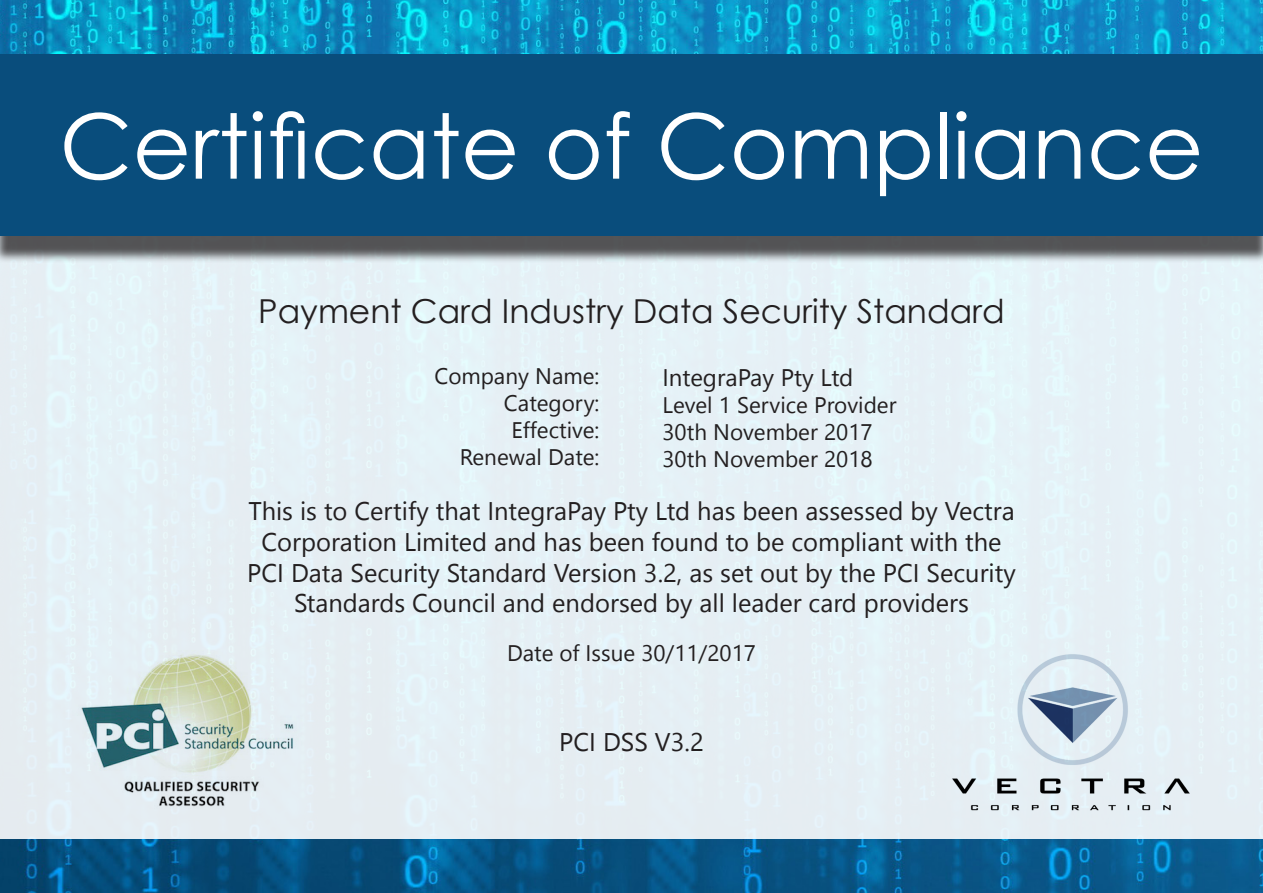
<style>
.page{position:relative;width:1263px;height:893px;background:#fff}
.page>*{position:absolute;margin:0;border:0;box-sizing:border-box;transform-origin:0 0}
.t1{font:90px "Century Gothic";color:#fff}
.t2{font:33px "Century Gothic";color:#231f20}
.t3{font:25.5px/30.6px "Nirmala UI";color:#231f20;text-align:center}
.t4{font:24px "Nirmala UI";color:#231f20}
.t5{font:22.5px "Nirmala UI";color:#231f20}
</style>
<div class="page">
<img style="left:0;top:0;width:1263px;height:893px">
<div style="left:0;top:54px;width:1263px;height:785px;background:#e5f0f6"></div>
<div style="left:0;top:65px;width:1263px;height:198px;background:#231f20;opacity:.75"></div>
<div style="left:0;top:54px;width:1263px;height:182px;background:#094d7c"></div>
<img style="left:952px;top:641px;width:238px;height:170px">
<img style="left:81px;top:652px;width:213px;height:156px">
<p class="t1" style="left:60px;top:83px;width:1145px">Certificate of Compliance</p>
<p class="t2" style="left:258px;top:288px;width:748px">Payment Card Industry Data Security Standard</p>
<p class="t5" style="left:434px;top:358px;width:166px">Company Name:</p>
<p class="t5" style="left:504px;top:385px;width:97px">Category:</p>
<p class="t5" style="left:511px;top:412px;width:89px">Effective:</p>
<p class="t5" style="left:460px;top:439px;width:141px">Renewal Date:</p>
<p class="t4" style="left:662px;top:358px;width:192px">IntegraPay Pty Ltd</p>
<p class="t5" style="left:662px;top:387px;width:236px">Level 1 Service Provider</p>
<p class="t5" style="left:662px;top:414px;width:212px">30th November 2017</p>
<p class="t5" style="left:662px;top:441px;width:212px">30th November 2018</p>
<p class="t3" style="left:247px;top:494px;width:770px">This is to Certify that IntegraPay Pty Ltd has been assessed by Vectra Corporation Limited and has been found to be compliant with the PCI Data Security Standard Version 3.2, as set out by the PCI Security Standards Council and endorsed by all leader card providers</p>
<p class="t5" style="left:507px;top:635px;width:250px">Date of Issue 30/11/2017</p>
<p class="t3" style="left:559px;top:725px;width:146px">PCI DSS V3.2</p>
</div>
